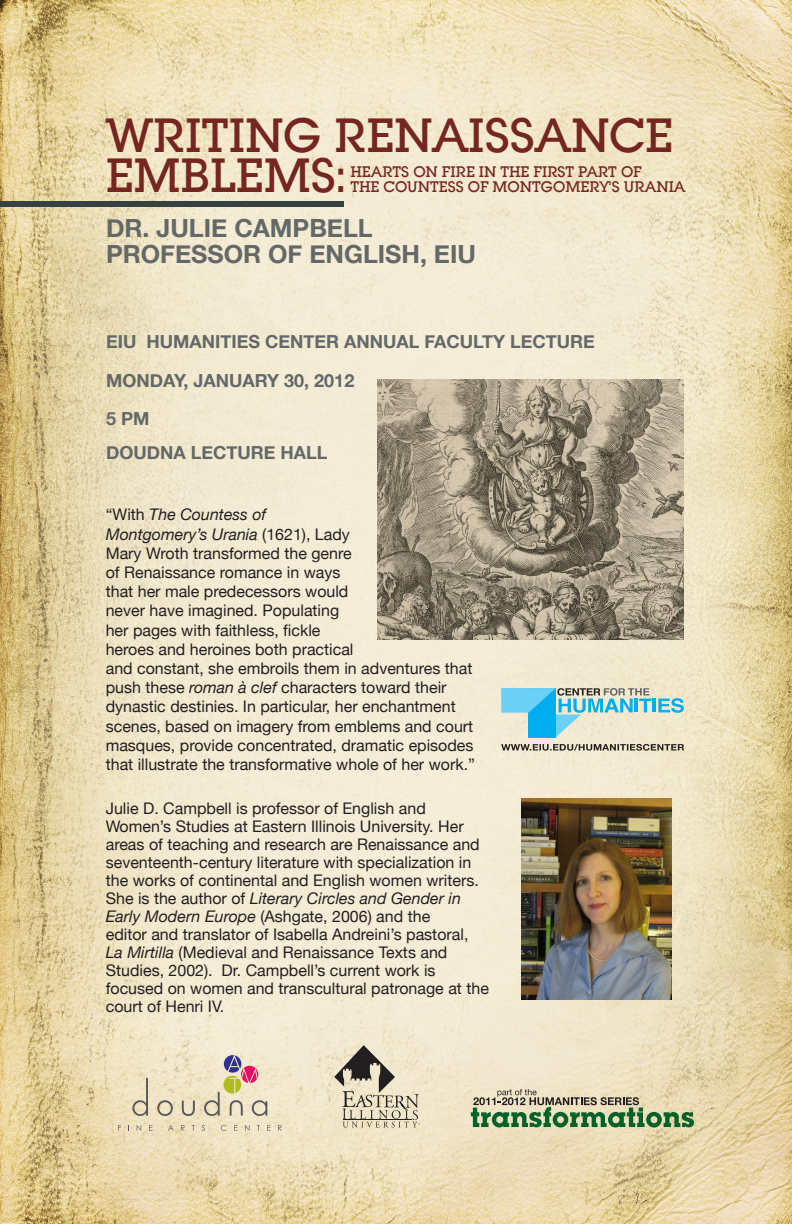
<style>
.page{position:relative;width:792px;height:1224px;background:#fff}
.page>*{position:absolute;margin:0;border:0;box-sizing:border-box;transform-origin:0 0}
.t1{font:500 47px/40px "EIU Lubalin Graph";color:#762620}
.t2{font:700 25px/26px "Helvetica Neue";color:#636868}
.t3{font:700 18px/34px "Helvetica Neue";color:#636868}
.t4{font:16px/18px "Helvetica Neue";color:#231f20}
.t5{font:italic 16px "Helvetica Neue";color:#231f20}
.t6{font:500 15px "EIU Lubalin Graph";color:#762620}
.s1{font-style:normal}
.s2{font-style:italic}
</style>
<div class="page">
<img style="left:0;top:0;width:792px;height:1224px">
<svg style="left:334px;top:1045px;width:86px;height:82px"></svg>
<svg style="left:471px;top:1089px;width:223px;height:38px"></svg>
<svg style="left:118px;top:1125px;width:3px;height:6px"></svg>
<svg style="left:137px;top:1125px;width:4px;height:6px"></svg>
<svg style="left:149px;top:1125px;width:3px;height:6px"></svg>
<svg style="left:168px;top:1125px;width:6px;height:6px"></svg>
<svg style="left:181px;top:1125px;width:4px;height:6px"></svg>
<svg style="left:192px;top:1125px;width:3px;height:6px"></svg>
<svg style="left:201px;top:1125px;width:4px;height:6px"></svg>
<svg style="left:221px;top:1125px;width:6px;height:6px"></svg>
<svg style="left:234px;top:1125px;width:4px;height:6px"></svg>
<svg style="left:245px;top:1125px;width:5px;height:6px"></svg>
<svg style="left:257px;top:1125px;width:3px;height:6px"></svg>
<svg style="left:267px;top:1125px;width:4px;height:6px"></svg>
<svg style="left:278px;top:1125px;width:4px;height:6px"></svg>
<svg style="left:132px;top:1078px;width:16px;height:38px"></svg>
<svg style="left:157px;top:1100px;width:16px;height:16px"></svg>
<svg style="left:182px;top:1101px;width:13px;height:15px"></svg>
<svg style="left:204px;top:1055px;width:63px;height:61px"></svg>
<svg style="left:501px;top:688px;width:183px;height:49px"></svg>
<svg style="left:501px;top:744px;width:183px;height:7px"></svg>
<img style="left:377px;top:379px;width:307px;height:261px">
<div style="left:0;top:202px;width:343px;height:5px;background:#354241"></div>
<img style="left:521px;top:799px;width:150px;height:200px">
<p class="t1" style="left:106px;top:115px;width:569px">WRITING RENAISSANCE<br>EMBLEMS:</p>
<p class="t6" style="left:350px;top:162px;width:293px">HEARTS ON FIRE IN THE FIRST PART OF</p>
<p class="t6" style="left:350px;top:177px;width:337px">THE COUNTESS OF MONTGOMERY’S URANIA</p>
<p class="t2" style="left:106px;top:214px;width:371px">DR. JULIE CAMPBELL<br>PROFESSOR OF ENGLISH, EIU</p>
<p class="t3" style="left:106px;top:325px;width:490px">EIU HUMANITIES CENTER ANNUAL FACULTY LECTURE</p>
<p class="t3" style="left:106px;top:363px;width:250px">MONDAY, JANUARY 30, 2012</p>
<p class="t3" style="left:106px;top:402px;width:223px">5 PM<br>DOUDNA LECTURE HALL</p>
<p class="t5" style="left:106px;top:505px;width:162px"><span class="s1">“With</span> The Countess of</p>
<p class="t5" style="left:106px;top:524px;width:246px">Montgomery’s Urania <span class="s1">(1621), Lady</span></p>
<p class="t4" style="left:106px;top:544px;width:248px">Mary Wroth transformed the genre</p>
<p class="t4" style="left:106px;top:563px;width:236px">of Renaissance romance in ways</p>
<p class="t4" style="left:106px;top:582px;width:244px">that her male predecessors would</p>
<p class="t4" style="left:106px;top:601px;width:235px">never have imagined. Populating</p>
<p class="t4" style="left:106px;top:621px;width:216px">her pages with faithless, fickle</p>
<p class="t4" style="left:106px;top:640px;width:249px">heroes and heroines both practical</p>
<p class="t4" style="left:106px;top:658px;width:371px;line-height:19.2px">and constant, she embroils them in adventures that push these <span class="s2">roman à clef</span> characters toward their dynastic destinies. In particular, her enchantment scenes, based on imagery from emblems and court masques, provide concentrated, dramatic episodes that illustrate the transformative whole of her work.”</p>
<p class="t4" style="left:106px;top:799px;width:322px">Julie D. Campbell is professor of English and</p>
<p class="t4" style="left:106px;top:817px;width:376px">Women’s Studies at Eastern Illinois University. Her areas of teaching and research are Renaissance and</p>
<p class="t4" style="left:106px;top:853px;width:375px">seventeenth-century literature with specialization in the works of continental and English women writers.<br>She is the author of <span class="s2">Literary Circles and Gender in Early Modern Europe</span> (Ashgate, 2006) and the</p>
<p class="t4" style="left:106px;top:925px;width:364px">editor and translator of Isabella Andreini’s pastoral,</p>
<p class="t4" style="left:106px;top:943px;width:343px"><span class="s2">La Mirtilla</span> (Medieval and Renaissance Texts and</p>
<p class="t4" style="left:106px;top:961px;width:331px">Studies, 2002). Dr. Campbell’s current work is</p>
<p class="t4" style="left:106px;top:979px;width:385px">focused on women and transcultural patronage at the court of Henri IV.</p>
</div>
